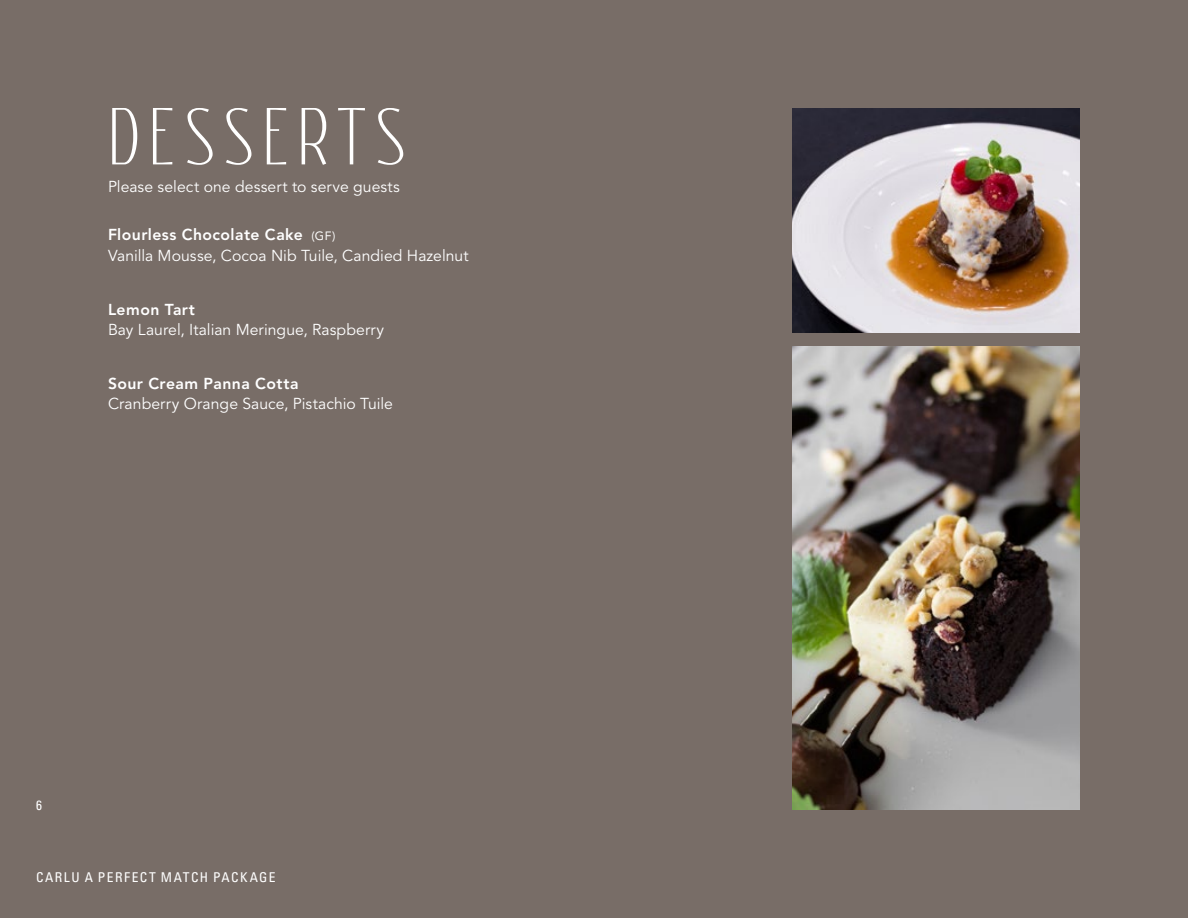
<style>
.page{position:relative;width:1188px;height:918px;background:#786d67}
.page>*{position:absolute;margin:0;border:0;box-sizing:border-box;transform-origin:0 0}
.t1{font:70.5px "Reswysokr";letter-spacing:.12em;color:#fff}
.t2{font:15.75px/20.2px "Avenir LT Std";letter-spacing:.005em;color:#fff}
.t3{font:800 15.75px "Avenir LT Std";letter-spacing:.03em;color:#fff}
.t4{font:condensed 13.5px "Univers LT Std";letter-spacing:.11em;color:#fff}
.s1{font-weight:800}
.s2{font-size:12px}
</style>
<div class="page">
<img style="left:792px;top:347px;width:288px;height:463px">
<img style="left:792px;top:108px;width:288px;height:224px">
<h1 class="t1" style="left:108px;top:93px;width:299px">DESSERTS</h1>
<p class="t2" style="left:108px;top:177px;width:294px">Please select one dessert to serve guests</p>
<p class="t2" style="left:108px;top:225px;width:362px"><span class="s1">Flourless Chocolate Cake</span> <span class="s2">(GF)<br></span>Vanilla Mousse, Cocoa Nib Tuile, Candied Hazelnut</p>
<p class="t3" style="left:108px;top:300px;width:89px">Lemon Tart</p>
<p class="t2" style="left:108px;top:320px;width:278px">Bay Laurel, Italian Meringue, Raspberry</p>
<p class="t3" style="left:108px;top:374px;width:192px">Sour Cream Panna Cotta</p>
<p class="t2" style="left:108px;top:394px;width:287px">Cranberry Orange Sauce, Pistachio Tuile</p>
<p class="t4" style="left:36px;top:797px;width:7px">6</p>
<p class="t4" style="left:36px;top:869px;width:241px">CARLU A PERFECT MATCH PACKAGE</p>
</div>
